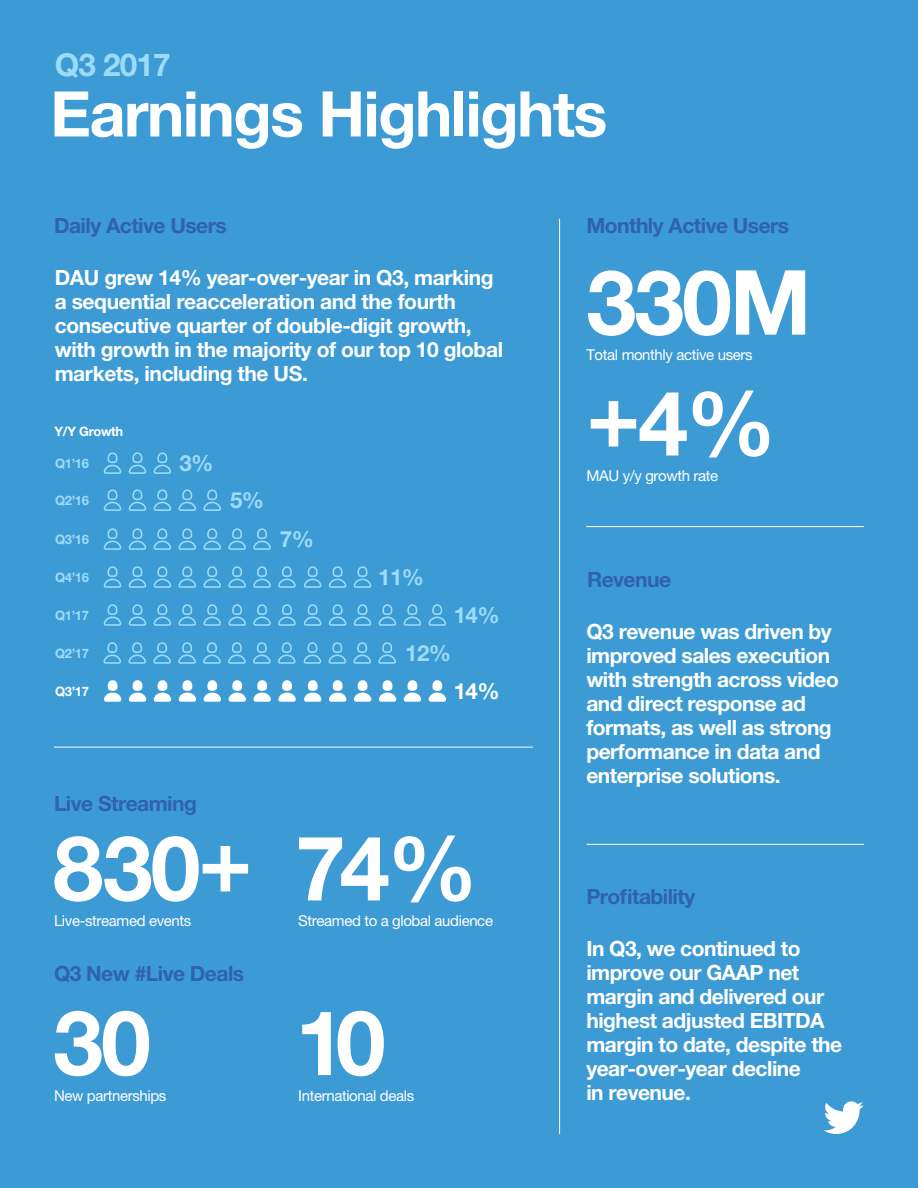
<style>
.page{position:relative;width:918px;height:1188px;background:#3c9bd5}
.page>*{position:absolute;margin:0;border:0;box-sizing:border-box;transform-origin:0 0}
.t1{font:700 90px "Helvetica Neue LT Pro";letter-spacing:-.025em;color:#fff}
.t2{font:700 63px "Helvetica Neue LT Pro";letter-spacing:-.025em;color:#fff}
.t3{font:700 31.5px "Helvetica Neue LT Pro";letter-spacing:-.025em;color:#9cdcf8}
.t4{font:700 22.35px "Helvetica Neue LT Pro";color:#9cdcf8}
.t5{font:700 22.35px "Helvetica Neue LT Pro";color:#fff}
.t6{font:700 21px/24px "Helvetica Neue LT Pro";letter-spacing:-.025em;color:#fff}
.t7{font:700 21px "Helvetica Neue LT Pro";letter-spacing:-.025em;color:#3062af}
.t8{font:15px "Helvetica Neue LT Pro";letter-spacing:-.025em;color:#fff}
.t9{font:700 13.05px "Helvetica Neue LT Pro";letter-spacing:-.025em;color:#9cdcf8}
.t10{font:700 13.05px "Helvetica Neue LT Pro";letter-spacing:-.025em;color:#fff}
</style>
<div class="page">
<hr style="left:559px;top:219px;width:1px;height:915px;background:#fff">
<hr style="left:586px;top:526px;width:278px;height:1px;background:#fff">
<hr style="left:54px;top:747px;width:479px;height:1px;background:#fff">
<svg style="left:103px;top:642px;width:18px;height:22px"></svg>
<svg style="left:128px;top:642px;width:18px;height:22px"></svg>
<svg style="left:153px;top:642px;width:18px;height:22px"></svg>
<svg style="left:178px;top:642px;width:18px;height:22px"></svg>
<svg style="left:203px;top:642px;width:18px;height:22px"></svg>
<svg style="left:228px;top:642px;width:18px;height:22px"></svg>
<svg style="left:253px;top:642px;width:18px;height:22px"></svg>
<svg style="left:278px;top:642px;width:18px;height:22px"></svg>
<svg style="left:303px;top:642px;width:18px;height:22px"></svg>
<svg style="left:328px;top:642px;width:18px;height:22px"></svg>
<svg style="left:353px;top:642px;width:18px;height:22px"></svg>
<svg style="left:378px;top:642px;width:18px;height:22px"></svg>
<svg style="left:104px;top:452px;width:17px;height:22px"></svg>
<svg style="left:129px;top:452px;width:17px;height:22px"></svg>
<svg style="left:153px;top:452px;width:18px;height:22px"></svg>
<svg style="left:104px;top:489px;width:17px;height:22px"></svg>
<svg style="left:129px;top:489px;width:17px;height:22px"></svg>
<svg style="left:153px;top:489px;width:18px;height:22px"></svg>
<svg style="left:178px;top:489px;width:18px;height:22px"></svg>
<svg style="left:203px;top:489px;width:18px;height:22px"></svg>
<svg style="left:104px;top:528px;width:17px;height:22px"></svg>
<svg style="left:129px;top:528px;width:17px;height:22px"></svg>
<svg style="left:153px;top:528px;width:18px;height:22px"></svg>
<svg style="left:178px;top:528px;width:18px;height:22px"></svg>
<svg style="left:203px;top:528px;width:18px;height:22px"></svg>
<svg style="left:228px;top:528px;width:18px;height:22px"></svg>
<svg style="left:253px;top:528px;width:18px;height:22px"></svg>
<svg style="left:104px;top:566px;width:17px;height:22px"></svg>
<svg style="left:129px;top:566px;width:17px;height:22px"></svg>
<svg style="left:153px;top:566px;width:18px;height:22px"></svg>
<svg style="left:178px;top:566px;width:18px;height:22px"></svg>
<svg style="left:203px;top:566px;width:18px;height:22px"></svg>
<svg style="left:228px;top:566px;width:18px;height:22px"></svg>
<svg style="left:253px;top:566px;width:18px;height:22px"></svg>
<svg style="left:278px;top:566px;width:18px;height:22px"></svg>
<svg style="left:304px;top:566px;width:18px;height:22px"></svg>
<svg style="left:329px;top:566px;width:18px;height:22px"></svg>
<svg style="left:354px;top:566px;width:17px;height:22px"></svg>
<svg style="left:104px;top:604px;width:17px;height:22px"></svg>
<svg style="left:129px;top:604px;width:17px;height:22px"></svg>
<svg style="left:153px;top:604px;width:18px;height:22px"></svg>
<svg style="left:178px;top:604px;width:18px;height:22px"></svg>
<svg style="left:203px;top:604px;width:18px;height:22px"></svg>
<svg style="left:228px;top:604px;width:18px;height:22px"></svg>
<svg style="left:253px;top:604px;width:18px;height:22px"></svg>
<svg style="left:278px;top:604px;width:18px;height:22px"></svg>
<svg style="left:304px;top:604px;width:18px;height:22px"></svg>
<svg style="left:329px;top:604px;width:18px;height:22px"></svg>
<svg style="left:354px;top:604px;width:17px;height:22px"></svg>
<svg style="left:378px;top:604px;width:18px;height:22px"></svg>
<svg style="left:403px;top:604px;width:18px;height:22px"></svg>
<svg style="left:428px;top:604px;width:18px;height:22px"></svg>
<svg style="left:104px;top:680px;width:17px;height:22px"></svg>
<svg style="left:129px;top:680px;width:17px;height:22px"></svg>
<svg style="left:154px;top:680px;width:17px;height:22px"></svg>
<svg style="left:179px;top:680px;width:17px;height:22px"></svg>
<svg style="left:203px;top:680px;width:18px;height:22px"></svg>
<svg style="left:228px;top:680px;width:18px;height:22px"></svg>
<svg style="left:253px;top:680px;width:18px;height:22px"></svg>
<svg style="left:278px;top:680px;width:18px;height:22px"></svg>
<svg style="left:304px;top:680px;width:18px;height:22px"></svg>
<svg style="left:329px;top:680px;width:18px;height:22px"></svg>
<svg style="left:354px;top:680px;width:17px;height:22px"></svg>
<svg style="left:379px;top:680px;width:17px;height:22px"></svg>
<svg style="left:404px;top:680px;width:17px;height:22px"></svg>
<svg style="left:429px;top:680px;width:17px;height:22px"></svg>
<hr style="left:587px;top:844px;width:277px;height:1px;background:#fff">
<svg style="left:823px;top:1101px;width:41px;height:33px"></svg>
<h3 class="t3" style="left:55px;top:46px;width:118px">Q3 2017</h3>
<h2 class="t2" style="left:50px;top:75px;width:559px">Earnings Highlights</h2>
<p class="t7" style="left:54px;top:213px;width:174px">Daily Active Users</p>
<p class="t6" style="left:55px;top:265px;width:450px">DAU grew 14% year-over-year in Q3, marking a sequential reacceleration and the fourth consecutive quarter of double-digit growth, with growth in the majority of our top 10 global markets, including the US.</p>
<p class="t10" style="left:55px;top:423px;width:70px">Y/Y Growth</p>
<p class="t9" style="left:55px;top:455px;width:36px">Q1’16</p>
<p class="t4" style="left:179px;top:449px;width:36px">3%</p>
<p class="t9" style="left:55px;top:492px;width:36px">Q2’16</p>
<p class="t4" style="left:230px;top:486px;width:36px">5%</p>
<p class="t9" style="left:55px;top:531px;width:36px">Q3’16</p>
<p class="t4" style="left:280px;top:525px;width:36px">7%</p>
<p class="t9" style="left:55px;top:569px;width:36px">Q4’16</p>
<p class="t4" style="left:378px;top:563px;width:47px">11%</p>
<p class="t9" style="left:55px;top:607px;width:36px">Q1’17</p>
<p class="t4" style="left:454px;top:601px;width:47px">14%</p>
<p class="t9" style="left:55px;top:645px;width:36px">Q2’17</p>
<p class="t4" style="left:405px;top:639px;width:47px">12%</p>
<p class="t10" style="left:55px;top:683px;width:36px">Q3’17</p>
<p class="t5" style="left:454px;top:677px;width:47px">14%</p>
<p class="t7" style="left:54px;top:790px;width:144px">Live Streaming</p>
<h1 class="t1" style="left:53px;top:813px;width:201px">830+</h1>
<p class="t8" style="left:54px;top:912px;width:139px">Live-streamed events</p>
<p class="t7" style="left:54px;top:961px;width:192px">Q3 New #Live Deals</p>
<h1 class="t1" style="left:53px;top:987px;width:99px">30</h1>
<p class="t8" style="left:54px;top:1087px;width:114px">New partnerships</p>
<h1 class="t1" style="left:296px;top:813px;width:183px">74%</h1>
<p class="t8" style="left:298px;top:912px;width:196px">Streamed to a global audience</p>
<h1 class="t1" style="left:296px;top:987px;width:92px">10</h1>
<p class="t8" style="left:298px;top:1087px;width:118px">International deals</p>
<p class="t7" style="left:586px;top:213px;width:204px">Monthly Active Users</p>
<h1 class="t1" style="left:586px;top:247px;width:226px">330M</h1>
<p class="t8" style="left:586px;top:346px;width:168px">Total monthly active users</p>
<h1 class="t1" style="left:586px;top:359px;width:55px">+</h1>
<p class="t8" style="left:586px;top:467px;width:133px">MAU y/y growth rate</p>
<h1 class="t1" style="left:638px;top:368px;width:139px">4%</h1>
<p class="t7" style="left:587px;top:566px;width:85px">Revenue</p>
<p class="t6" style="left:586px;top:619px;width:254px">Q3 revenue was driven by improved sales execution with strength across video and direct response ad formats, as well as strong performance in data and enterprise solutions.</p>
<p class="t7" style="left:586px;top:884px;width:110px">Profitability</p>
<p class="t6" style="left:586px;top:936px;width:257px">In Q3, we continued to improve our GAAP net margin and delivered our highest adjusted EBITDA margin to date, despite the year-over-year decline<br>in revenue.</p>
</div>
